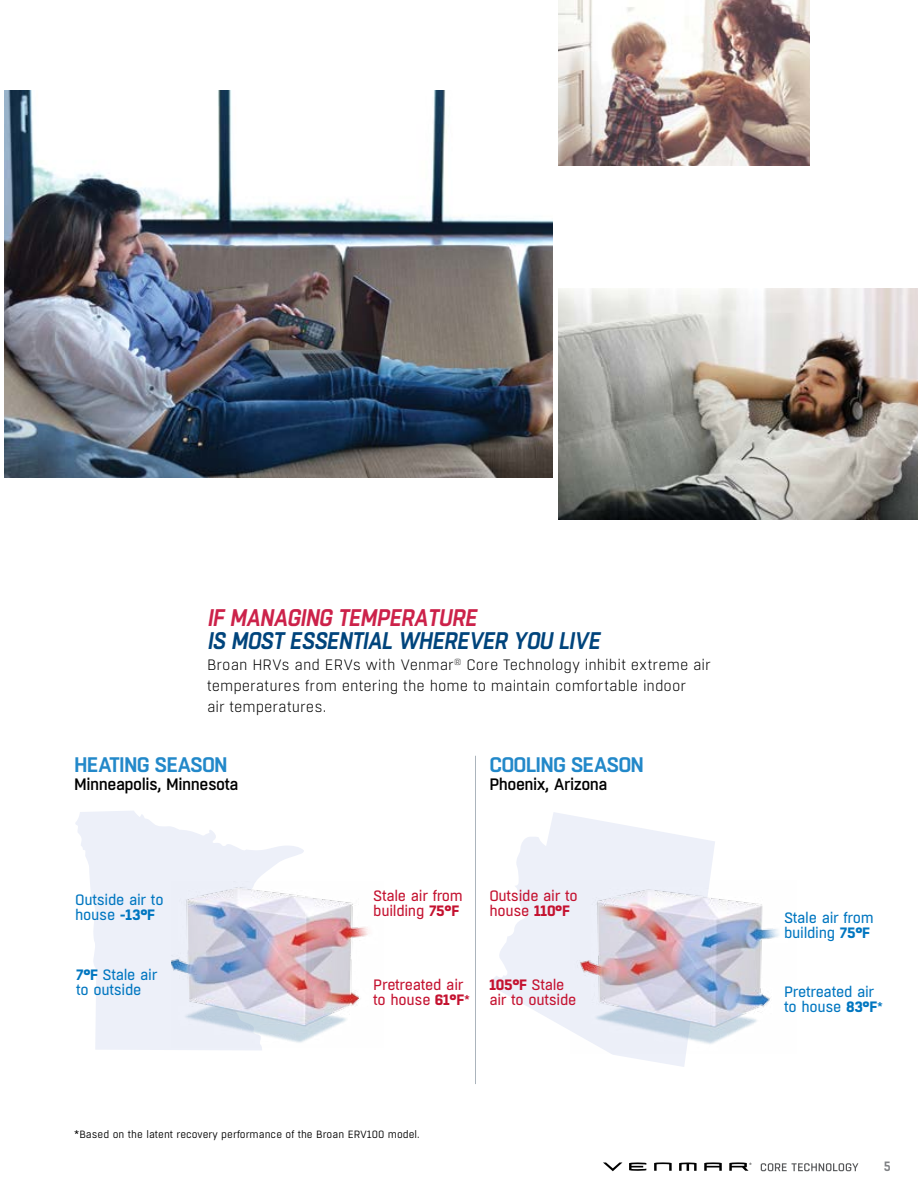
<style>
.page{position:relative;width:918px;height:1188px;background:#fff}
.page>*{position:absolute;margin:0;border:0;box-sizing:border-box;transform-origin:0 0}
.t1{font:italic 600 24px "Boxed";letter-spacing:-.025em;color:#00447c}
.t2{font:italic 600 24px "Boxed";letter-spacing:-.025em;color:#cc224a}
.t3{font:600 21px "Boxed";letter-spacing:-.04em;color:#2288c9}
.t4{font:500 16.5px "Boxed";letter-spacing:-.03em;color:#000}
.t5{font:300 15px/21px "Boxed";color:#000}
.t6{font:15px/15px "Boxed";letter-spacing:-.02em;color:#c41230}
.t7{font:15px/15px "Boxed";letter-spacing:-.02em;color:#0076c0}
.t8{font:600 13.5px "Boxed";color:#808285;scale:.9 1}
.t9{font:10.5px "Boxed";color:#000}
.s1{font-weight:700}
.s2{font-size:12px}
</style>
<div class="page">
<img style="left:4px;top:90px;width:549px;height:387px">
<img style="left:558px;top:0;width:251px;height:165px">
<img style="left:558px;top:288px;width:360px;height:231px">
<svg style="left:490px;top:812px;width:225px;height:255px;fill:#edf0f9"></svg>
<svg style="left:75px;top:811px;width:229px;height:239px;fill:#edf0f9"></svg>
<img style="left:571px;top:881px;width:208px;height:173px">
<img style="left:172px;top:882px;width:196px;height:165px">
<hr style="left:475px;top:756px;width:1px;height:328px;background:#abb4bc">
<svg style="left:629px;top:1162px;width:17px;height:9px"></svg>
<svg style="left:704px;top:1162px;width:18px;height:9px"></svg>
<svg style="left:679px;top:1163px;width:18px;height:8px"></svg>
<svg style="left:654px;top:1162px;width:18px;height:9px"></svg>
<svg style="left:603px;top:1162px;width:19px;height:9px"></svg>
<svg style="left:729px;top:1162px;width:22px;height:9px"></svg>
<svg style="left:761px;top:1163px;width:97px;height:8px"></svg>
<h1 class="t2" style="left:207px;top:602px;width:271px">IF MANAGING TEMPERATURE</h1>
<h1 class="t1" style="left:207px;top:624px;width:394px">IS MOST ESSENTIAL WHEREVER YOU LIVE</h1>
<p class="t5" style="left:207px;top:654px;width:505px">Broan HRVs and ERVs with Venmar<sup>®</sup> Core Technology inhibit extreme air temperatures from entering the home to maintain comfortable indoor<br>air temperatures.</p>
<h2 class="t3" style="left:74px;top:750px;width:155px">HEATING SEASON</h2>
<p class="t4" style="left:74px;top:773px;width:166px">Minneapolis, Minnesota</p>
<h2 class="t3" style="left:489px;top:750px;width:156px">COOLING SEASON</h2>
<p class="t4" style="left:489px;top:773px;width:120px">Phoenix, Arizona</p>
<p class="t7" style="left:75px;top:893px;width:90px">Outside air to house <span class="s1">-13°F</span></p>
<p class="t6" style="left:373px;top:889px;width:91px">Stale air from building <span class="s1">75°F</span></p>
<p class="t7" style="left:76px;top:967px;width:83px"><span class="s1">7°F</span> Stale air to outside</p>
<p class="t6" style="left:373px;top:978px;width:98px">Pretreated air to house <span class="s1">61°F</span><span class="s2">*</span></p>
<p class="t6" style="left:489px;top:889px;width:90px">Outside air to house <span class="s1">110°F</span></p>
<p class="t7" style="left:784px;top:910px;width:91px">Stale air from building <span class="s1">75°F</span></p>
<p class="t6" style="left:489px;top:978px;width:89px"><span class="s1">105°F</span> Stale air to outside</p>
<p class="t7" style="left:784px;top:985px;width:101px">Pretreated air to house <span class="s1">83°F</span><span class="s2">*</span></p>
<p class="t9" style="left:74px;top:1128px;width:347px">*Based on the latent recovery performance of the Broan ERV100 model.</p>
<p class="t8" style="left:884px;top:1158px;width:9px">5</p>
</div>
